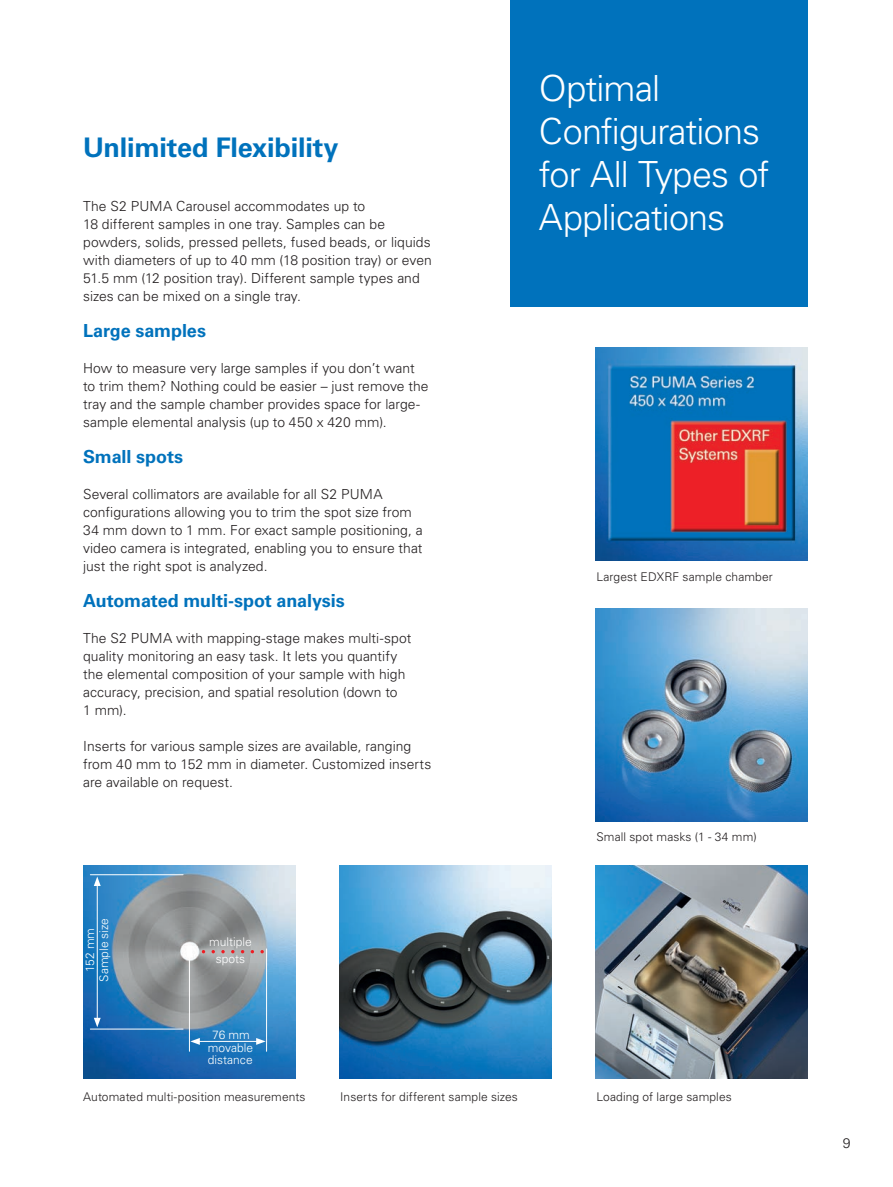
<style>
.page{position:relative;width:893px;height:1187px;background:#fff}
.page>*{position:absolute;margin:0;border:0;box-sizing:border-box;transform-origin:0 0}
.t1{font:300 36px/43.2px "Univers LT Std";letter-spacing:-.025em;color:#fff}
.t2{font:700 27px "Univers LT Std";letter-spacing:-.01em;color:#0072bc}
.t3{font:700 18px "Univers LT Std";letter-spacing:-.005em;color:#0072bc}
.t4{font:300 13.8px/18px "Univers LT Std";letter-spacing:.005em;color:#231f20}
.t5{font:300 12px "Univers LT Std";letter-spacing:.01em;color:#231f20}
.t6{font:300 12px/17px "Univers LT Std";color:#fff;text-align:center}
</style>
<div class="page">
<img style="left:595px;top:865px;width:213px;height:213px">
<img style="left:595px;top:347px;width:213px;height:213px">
<img style="left:595px;top:608px;width:213px;height:213px">
<img style="left:339px;top:865px;width:213px;height:213px">
<img style="left:83px;top:865px;width:213px;height:213px">
<hr style="left:189px;top:948px;width:1px;height:103px;background:#fff">
<hr style="left:266px;top:948px;width:1px;height:103px;background:#fff">
<hr style="left:90px;top:874px;width:93px;height:1px;background:#fff">
<hr style="left:90px;top:1028px;width:93px;height:1px;background:#fff">
<hr style="left:197px;top:1040px;width:62px;height:1px;background:#fff">
<svg style="left:190px;top:1037px;width:10px;height:7px"></svg>
<svg style="left:256px;top:1037px;width:10px;height:7px"></svg>
<hr style="left:97px;top:883px;width:1px;height:137px;background:#fff">
<svg style="left:94px;top:876px;width:7px;height:9px"></svg>
<svg style="left:94px;top:1017px;width:7px;height:10px"></svg>
<svg style="left:202px;top:949px;width:3px;height:4px"></svg>
<svg style="left:212px;top:949px;width:3px;height:4px"></svg>
<svg style="left:221px;top:949px;width:4px;height:4px"></svg>
<svg style="left:231px;top:949px;width:3px;height:4px"></svg>
<svg style="left:241px;top:949px;width:3px;height:4px"></svg>
<svg style="left:251px;top:949px;width:3px;height:4px"></svg>
<svg style="left:260px;top:949px;width:4px;height:4px"></svg>
<div style="left:510px;top:0;width:298px;height:306px;background:#0072bc"></div>
<h2 class="t2" style="left:83px;top:132px;width:257px">Unlimited Flexibility</h2>
<p class="t4" style="left:83px;top:197px;width:350px">The S2 PUMA Carousel accommodates up to<br>18 different samples in one tray. Samples can be powders, solids, pressed pellets, fused beads, or liquids with diameters of up to 40 mm (18 position tray) or even 51.5 mm (12 position tray). Different sample types and sizes can be mixed on a single tray.</p>
<h3 class="t3" style="left:83px;top:320px;width:124px">Large samples</h3>
<p class="t4" style="left:83px;top:359px;width:347px">How to measure very large samples if you don’t want to trim them? Nothing could be easier – just remove the tray and the sample chamber provides space for large&shy;sample elemental analysis (up to 450 x 420 mm).</p>
<h3 class="t3" style="left:83px;top:446px;width:101px">Small spots</h3>
<p class="t4" style="left:83px;top:485px;width:341px">Several collimators are available for all S2 PUMA configurations allowing you to trim the spot size from 34 mm down to 1 mm. For exact sample positioning, a video camera is integrated, enabling you to ensure that just the right spot is analyzed.</p>
<h3 class="t3" style="left:83px;top:590px;width:263px">Automated multi-spot analysis</h3>
<p class="t4" style="left:83px;top:629px;width:330px">The S2 PUMA with mapping-stage makes multi-spot quality monitoring an easy task. It lets you quantify the elemental composition of your sample with high accuracy, precision, and spatial resolution (down to<br>1 mm).</p>
<p class="t4" style="left:83px;top:737px;width:350px">Inserts for various sample sizes are available, ranging from 40 mm to 152 mm in diameter. Customized inserts are available on request.</p>
<h1 class="t1" style="left:539px;top:66px;width:232px">Optimal<br>Configurations for All Types of<br>Applications</h1>
<p class="t5" style="left:596px;top:569px;width:178px">Largest EDXRF sample chamber</p>
<p class="t5" style="left:596px;top:829px;width:162px">Small spot masks (1 - 34 mm)</p>
<p class="t6" style="left:83px;top:981px;width:65px;line-height:13.8px;rotate:-90deg">152 mm<br>Sample size</p>
<p class="t6" style="left:209px;top:933px;width:44px">multiple spots</p>
<p class="t6" style="left:212px;top:1025px;width:39px">76 mm</p>
<p class="t6" style="left:208px;top:1042px;width:47px;line-height:12px;text-align:left">movable distance</p>
<p class="t5" style="left:83px;top:1089px;width:224px">Automated multi-position measurements</p>
<p class="t5" style="left:340px;top:1089px;width:179px">Inserts for different sample sizes</p>
<p class="t5" style="left:596px;top:1089px;width:137px">Loading of large samples</p>
<p class="t4" style="left:843px;top:1133px;width:9px">9</p>
</div>
